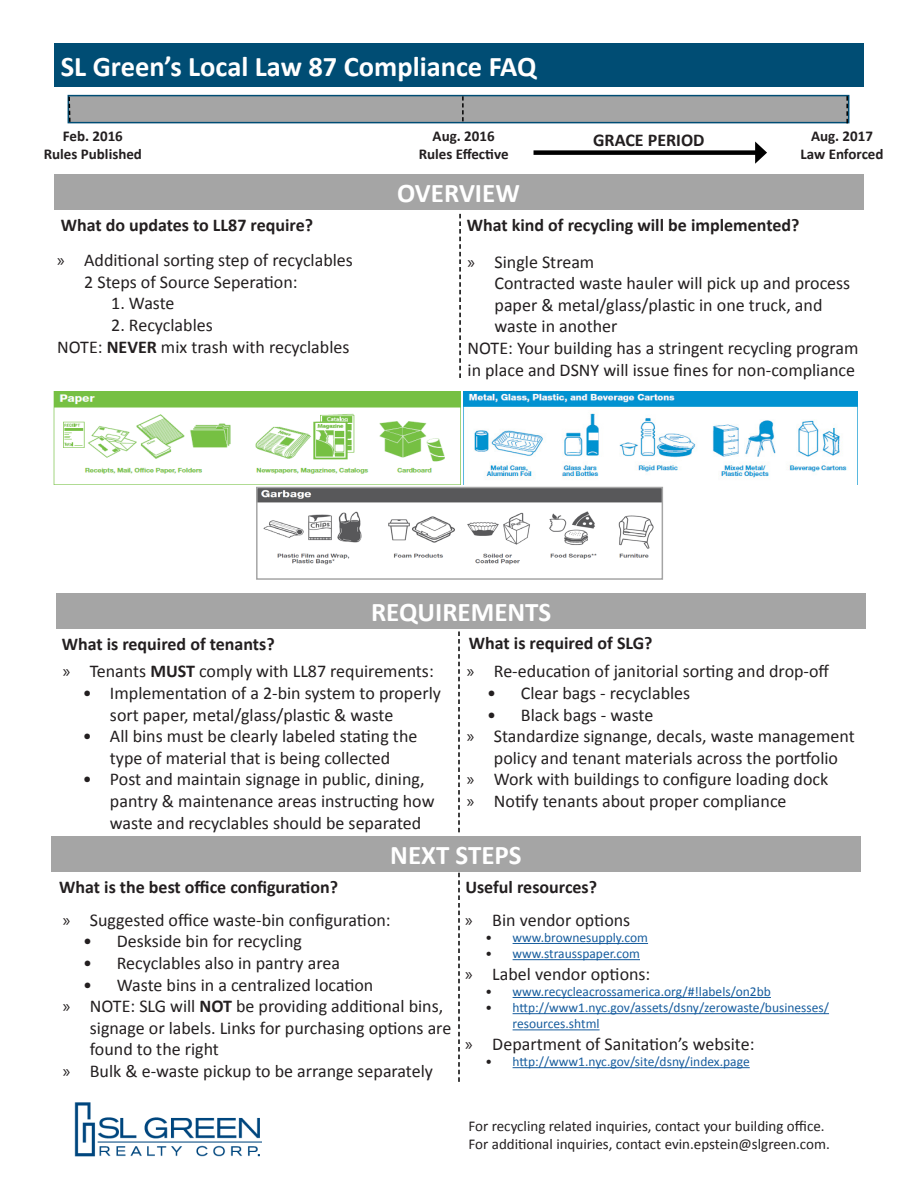
<style>
.page{position:relative;width:918px;height:1188px;background:#fff}
.page>*{position:absolute;margin:0;border:0;box-sizing:border-box;transform-origin:0 0}
.t1{font:700 28.5px "Calibri";color:#fff}
.t2{font:700 27px "Calibri";color:#fff}
.t3{font:18px/21.6px "Calibri";color:#231f20}
.t4{font:700 18px "Calibri";color:#231f20}
.t5{font:15px "Calibri";color:#231f20}
.t6{font:700 15px "Calibri";color:#231f20}
.t7{font:13.5px/16.2px "Calibri";color:#175d9e}
.s1{font-family:"Myriad Pro"}
.s2{font-weight:700}
.s3{color:#231f20}
</style>
<div class="page">
<div style="left:54px;top:44px;width:810px;height:43px;background:#004d74"></div>
<div style="left:54px;top:174px;width:810px;height:36px;background:#a5a5a5"></div>
<div style="left:51px;top:836px;width:810px;height:36px;background:#a5a5a5"></div>
<div style="left:534px;top:150px;width:225px;height:5px;background:#000"></div>
<svg style="left:755px;top:142px;width:12px;height:22px"></svg>
<div style="left:68px;top:95px;width:781px;height:28px;background:#a5a5a5;border:2px solid #004d74"></div>
<svg style="left:846px;top:96px;width:2px;height:27px"></svg>
<svg style="left:68px;top:95px;width:3px;height:28px"></svg>
<svg style="left:462px;top:96px;width:2px;height:25px"></svg>
<hr style="left:513px;top:943px;width:135px;height:1px;background:#175d9e">
<hr style="left:513px;top:959px;width:127px;height:1px;background:#175d9e">
<hr style="left:513px;top:997px;width:258px;height:1px;background:#175d9e">
<hr style="left:513px;top:1013px;width:316px;height:1px;background:#175d9e">
<hr style="left:513px;top:1029px;width:87px;height:1px;background:#175d9e">
<hr style="left:513px;top:1067px;width:237px;height:1px;background:#175d9e">
<img style="left:74px;top:1102px;width:188px;height:55px">
<div style="left:56px;top:593px;width:810px;height:36px;background:#a5a5a5"></div>
<img style="left:259px;top:490px;width:401px;height:75px">
<div style="left:256px;top:487px;width:407px;height:93px;border:2px solid #a5a5a5"></div>
<svg style="left:458px;top:632px;width:2px;height:200px"></svg>
<svg style="left:459px;top:214px;width:2px;height:164px"></svg>
<svg style="left:458px;top:873px;width:2px;height:209px"></svg>
<img style="left:53px;top:391px;width:407px;height:93px">
<img style="left:464px;top:391px;width:394px;height:93px">
<p class="t1" style="left:61px;top:48px;width:477px">SL Green’s Local Law 87 Compliance FAQ</p>
<p class="t6" style="left:63px;top:127px;width:62px">Feb. 2016</p>
<p class="t6" style="left:44px;top:145px;width:100px">Rules Published</p>
<p class="t6" style="left:433px;top:126px;width:64px">Aug. 2016</p>
<p class="t6" style="left:419px;top:144px;width:91px">Rules Effective</p>
<p class="t2" style="left:397px;top:176px;width:124px">OVERVIEW</p>
<p class="t4" style="left:593px;top:128px;width:113px">GRACE PERIOD</p>
<p class="t6" style="left:811px;top:127px;width:64px">Aug. 2017</p>
<p class="t6" style="left:801px;top:145px;width:85px">Law Enforced</p>
<p class="t4" style="left:61px;top:214px;width:254px">What do updates to LL87 require?</p>
<p class="t3" style="left:57px;top:249px;width:297px"><span class="s1">»</span> Additional sorting step of recyclables</p>
<p class="t3" style="left:84px;top:271px;width:215px">2 Steps of Source Seperation:</p>
<p class="t3" style="left:111px;top:293px;width:65px">1. Waste</p>
<p class="t3" style="left:111px;top:314px;width:103px">2. Recyclables</p>
<p class="t3" style="left:57px;top:336px;width:294px">NOTE: <span class="s2">NEVER</span> mix trash with recyclables</p>
<p class="t4" style="left:467px;top:214px;width:334px">What kind of recycling will be implemented?</p>
<p class="t3" style="left:495px;top:251px;width:357px;text-indent:-27px"><span class="s1">»</span> Single Stream<br>Contracted waste hauler will pick up and process paper &amp; metal/glass/plastic in one truck, and waste in another</p>
<p class="t3" style="left:468px;top:337px;width:392px">NOTE: Your building has a stringent recycling program in place and DSNY will issue fines for non-compliance</p>
<p class="t4" style="left:62px;top:632px;width:214px">What is required of tenants?</p>
<p class="t2" style="left:371px;top:595px;width:182px">REQUIREMENTS</p>
<p class="t4" style="left:469px;top:632px;width:185px">What is required of SLG?</p>
<p class="t3" style="left:63px;top:661px;width:373px"><span class="s1">»</span> Tenants <span class="s2">MUST</span> comply with LL87 requirements:</p>
<p class="t3" style="left:110px;top:682px;width:332px;text-indent:-27px">• Implementation of a 2-bin system to properly sort paper, metal/glass/plastic &amp; waste</p>
<p class="t3" style="left:83px;top:725px;width:336px;text-align:center">• All bins must be clearly labeled stating the type of material that is being collected</p>
<p class="t3" style="left:110px;top:769px;width:326px;text-indent:-27px">• Post and maintain signage in public, dining, pantry &amp; maintenance areas instructing how waste and recyclables should be separated</p>
<p class="t3" style="left:467px;top:661px;width:364px"><span class="s1">»</span> Re-education of janitorial sorting and drop-off</p>
<p class="t3" style="left:487px;top:682px;width:205px">• Clear bags - recyclables</p>
<p class="t3" style="left:487px;top:704px;width:168px">• Black bags - waste</p>
<p class="t3" style="left:467px;top:725px;width:389px;text-align:center"><span class="s1">»</span> Standardize signange, decals, waste management policy and tenant materials across the portfolio</p>
<p class="t3" style="left:467px;top:769px;width:363px"><span class="s1">»</span> Work with buildings to configure loading dock</p>
<p class="t3" style="left:467px;top:790px;width:321px"><span class="s1">»</span> Notify tenants about proper compliance</p>
<p class="t2" style="left:390px;top:838px;width:133px">NEXT STEPS</p>
<p class="t4" style="left:59px;top:876px;width:280px">What is the best office configuration?</p>
<p class="t3" style="left:63px;top:909px;width:329px"><span class="s1">»</span> Suggested office waste-bin configuration:</p>
<p class="t3" style="left:83px;top:931px;width:220px">• Deskside bin for recycling</p>
<p class="t3" style="left:83px;top:952px;width:258px">• Recyclables also in pantry area</p>
<p class="t3" style="left:83px;top:974px;width:292px">• Waste bins in a centralized location</p>
<p class="t3" style="left:90px;top:995px;width:363px;text-indent:-27px"><span class="s1">»</span> NOTE: SLG will <span class="s2">NOT</span> be providing additional bins, signage or labels. Links for purchasing options are found to the right</p>
<p class="t3" style="left:63px;top:1060px;width:372px"><span class="s1">»</span> Bulk &amp; e-waste pickup to be arrange separately</p>
<p class="t4" style="left:465px;top:876px;width:133px">Useful resources?</p>
<p class="t3" style="left:465px;top:909px;width:166px"><span class="s1">»</span> Bin vendor options</p>
<p class="t7" style="left:486px;top:929px;width:164px"><span class="s3">•</span> www.brownesupply.com</p>
<p class="t7" style="left:486px;top:946px;width:156px"><span class="s3">•</span> www.strausspaper.com</p>
<p class="t3" style="left:465px;top:963px;width:187px"><span class="s1">»</span> Label vendor options:</p>
<p class="t7" style="left:486px;top:983px;width:287px"><span class="s3">•</span> www.recycleacrossamerica.org/#!labels/on2bb</p>
<p class="t7" style="left:513px;top:1000px;width:318px;text-indent:-27px"><span class="s3">•</span> http://www1.nyc.gov/assets/dsny/zerowaste/businesses/ resources.shtml</p>
<p class="t3" style="left:465px;top:1033px;width:291px"><span class="s1">»</span> Department of Sanitation’s website:</p>
<p class="t7" style="left:486px;top:1054px;width:266px"><span class="s3">•</span> http://www1.nyc.gov/site/dsny/index.page</p>
<p class="t5" style="left:469px;top:1116px;width:358px">For recycling related inquiries, contact your building office.</p>
<p class="t5" style="left:469px;top:1134px;width:363px">For additional inquiries, contact evin.epstein@slgreen.com.</p>
</div>
